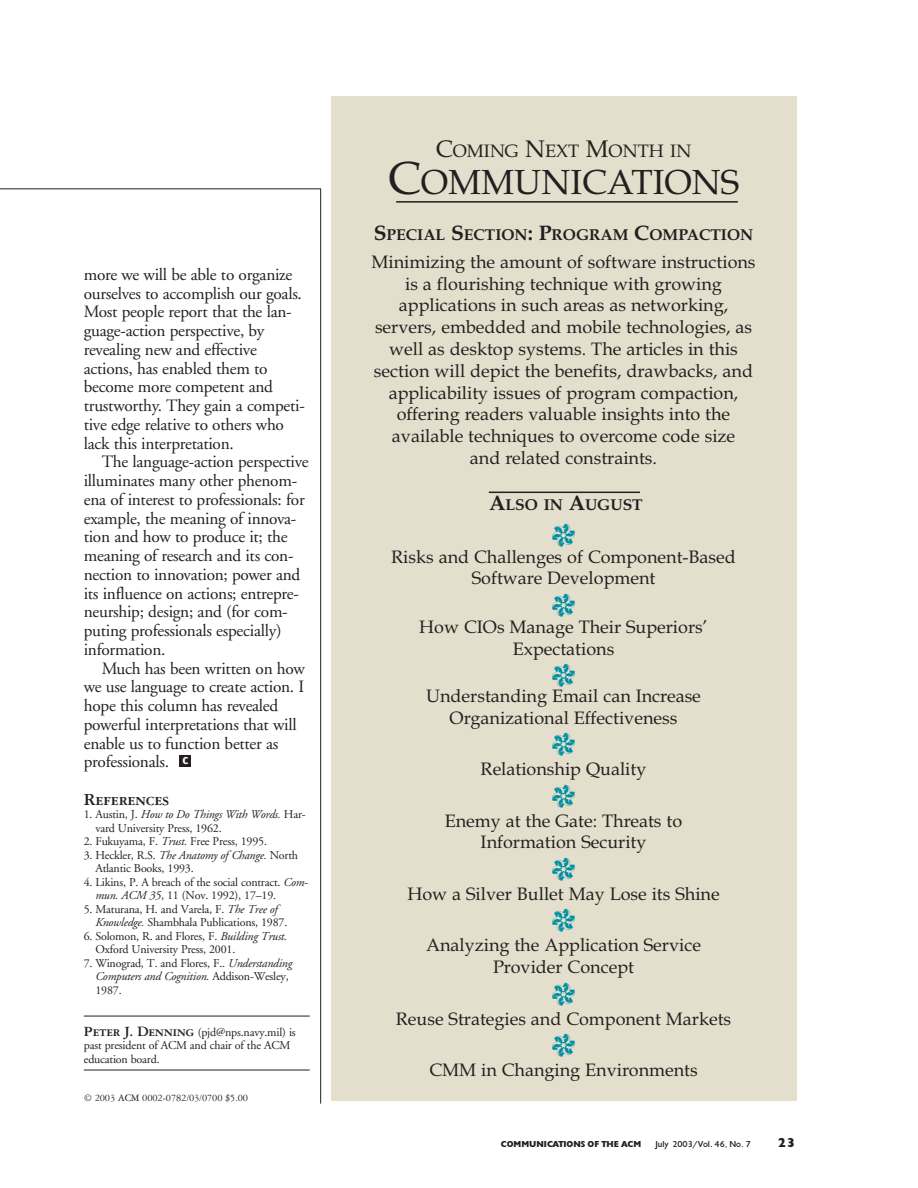
<style>
.page{position:relative;width:918px;height:1188px;background:#fff}
.page>*{position:absolute;margin:0;border:0;box-sizing:border-box;transform-origin:0 0}
.t1{font:34.8px "Book Antiqua";color:#231f20}
.t2{font:18px/21.8px "Book Antiqua";color:#231f20;text-align:center}
.t3{font:18px "Garamond Three Bold SC";letter-spacing:-.015em;color:#231f20}
.t4{font:17.25px/18.8px "Adobe Garamond";letter-spacing:-.015em;color:#231f20}
.t5{font:700 15.75px "Book Antiqua";color:#231f20}
.t6{font:15.75px "Whirligig Big Two";color:#008fa2}
.t7{font:900 13.5px "Gill";color:#231f20}
.t8{font:700 13.5px "Meta";color:#fff}
.t9{font:12px/13.5px "Adobe Garamond";letter-spacing:-.015em;color:#231f20}
.t10{font:10.5px "Garamond Three";letter-spacing:-.015em;color:#231f20}
.t11{font:900 9px "Gill";color:#231f20}
.t12{font:9px "Gill";color:#231f20}
.s1{font-style:italic}
.s2{font-family:"Garamond Three Bold SC";font-size:15px}
.s3{font-size:24px}
.s4{font-size:46.5px}
.s5{font-size:21px}
</style>
<div class="page">
<hr style="left:84px;top:1016px;width:226px;height:1px;background:#231f20">
<hr style="left:84px;top:1070px;width:226px;height:1px;background:#231f20">
<div style="left:179px;top:755px;width:12px;height:12px;background:#231f20"></div>
<hr style="left:0;top:189px;width:321px;height:1px;background:#231f20">
<hr style="left:320px;top:189px;width:1px;height:915px;background:#231f20">
<div style="left:331px;top:96px;width:465px;height:1005px;background:#e3dfcc"></div>
<hr style="left:489px;top:492px;width:151px;height:1px;background:#231f20">
<hr style="left:396px;top:201px;width:342px;height:2px;background:#231f20">
<p class="t4" style="left:84px;top:266px;width:223px">more we will be able to organize ourselves to accomplish our goals.<br>Most people report that the lan&shy;guage-action perspective, by revealing new and effective actions, has enabled them to become more competent and trustworthy. They gain a competi&shy;tive edge relative to others who lack this interpretation.</p>
<p class="t4" style="left:84px;top:454px;width:226px;text-indent:18px">The language-action perspective illuminates many other phenom&shy;ena of interest to professionals: for example, the meaning of innova&shy;tion and how to produce it; the meaning of research and its con&shy;nection to innovation; power and its influence on actions; entrepre&shy;neurship; design; and (for com&shy;puting professionals especially) information.</p>
<p class="t4" style="left:84px;top:660px;width:223px;text-indent:18px">Much has been written on how we use language to create action. I hope this column has revealed powerful interpretations that will enable us to function better as professionals.</p>
<p class="t3" style="left:84px;top:793px;width:87px">References</p>
<p class="t9" style="left:95px;top:809px;width:212px;text-indent:-12px">1. Austin, J. <span class="s1">How to Do Things With Words.</span> Har&shy;vard University Press, 1962.</p>
<p class="t9" style="left:84px;top:836px;width:185px">2. Fukuyama, F. <span class="s1">Trust.</span> Free Press, 1995.</p>
<p class="t9" style="left:95px;top:849px;width:204px;text-indent:-12px">3. Heckler, R.S. <span class="s1">The Anatomy of Change.</span> North<br>Atlantic Books, 1993.</p>
<p class="t9" style="left:95px;top:876px;width:214px;text-indent:-12px">4. Likins, P. A breach of the social contract. <span class="s1">Com&shy;mun. ACM 35</span>, 11 (Nov. 1992), 17–19.</p>
<p class="t9" style="left:95px;top:903px;width:193px;text-indent:-12px">5. Maturana, H. and Varela, F. <span class="s1">The Tree of<br>Knowledge.</span> Shambhala Publications, 1987.</p>
<p class="t9" style="left:95px;top:930px;width:193px;text-indent:-12px">6. Solomon, R. and Flores, F. <span class="s1">Building Trust.<br></span>Oxford University Press, 2001.</p>
<p class="t9" style="left:95px;top:957px;width:198px;text-indent:-12px">7. Winograd, T. and Flores, F.. <span class="s1">Understanding<br>Computers and Cognition.</span> Addison-Wesley,<br>1987.</p>
<p class="t9" style="left:84px;top:1026px;width:213px"><span class="s2">Peter J. Denning</span> (pjd@nps.navy.mil) is past president of ACM and chair of the ACM education board.</p>
<p class="t10" style="left:84px;top:1094px;width:166px">© 2003 ACM 0002-0782/03/0700 $5.00</p>
<p class="t8" style="left:182px;top:755px;width:7px">c</p>
<p class="t2" style="left:436px;top:142px;width:257px"><span class="s3">C</span>OMING <span class="s3">N</span>EXT <span class="s3">M</span>ONTH IN</p>
<h1 class="t1" style="left:388px;top:168px;width:353px"><span class="s4">C</span>OMMUNICATIONS</h1>
<p class="t5" style="left:374px;top:229px;width:381px"><span class="s5">S</span>PECIAL <span class="s5">S</span>ECTION<span class="s5">: P</span>ROGRAM <span class="s5">C</span>OMPACTION</p>
<p class="t2" style="left:372px;top:253px;width:386px">Minimizing the amount of software instructions is a flourishing technique with growing applications in such areas as networking, servers, embedded and mobile technologies, as well as desktop systems. The articles in this section will depict the benefits, drawbacks, and applicability issues of program compaction, offering readers valuable insights into the available techniques to overcome code size<br>and related constraints.</p>
<p class="t5" style="left:489px;top:498px;width:155px"><span class="s5">A</span>LSO IN <span class="s5">A</span>UGUST</p>
<p class="t6" style="left:556px;top:524px;width:17px">B</p>
<p class="t2" style="left:391px;top:548px;width:346px">Risks and Challenges of Component-Based<br>Software Development</p>
<p class="t6" style="left:556px;top:594px;width:17px">B</p>
<p class="t2" style="left:419px;top:618px;width:290px">How CIOs Manage Their Superiors’<br>Expectations</p>
<p class="t6" style="left:556px;top:665px;width:17px">B</p>
<p class="t2" style="left:426px;top:687px;width:276px">Understanding Email can Increase<br>Organizational Effectiveness</p>
<p class="t6" style="left:556px;top:733px;width:17px">B</p>
<p class="t2" style="left:481px;top:760px;width:167px">Relationship Quality</p>
<p class="t6" style="left:556px;top:785px;width:17px">B</p>
<p class="t2" style="left:445px;top:812px;width:239px">Enemy at the Gate: Threats to<br>Information Security</p>
<p class="t6" style="left:556px;top:858px;width:17px">B</p>
<p class="t2" style="left:407px;top:885px;width:314px">How a Silver Bullet May Lose its Shine</p>
<p class="t6" style="left:556px;top:910px;width:17px">B</p>
<p class="t2" style="left:426px;top:936px;width:276px">Analyzing the Application Service<br>Provider Concept</p>
<p class="t6" style="left:556px;top:983px;width:17px">B</p>
<p class="t2" style="left:396px;top:1010px;width:337px">Reuse Strategies and Component Markets</p>
<p class="t6" style="left:556px;top:1035px;width:17px">B</p>
<p class="t2" style="left:429px;top:1061px;width:270px">CMM in Changing Environments</p>
<p class="t11" style="left:501px;top:1141px;width:142px">COMMUNICATIONS OF THE ACM</p>
<p class="t12" style="left:655px;top:1141px;width:97px">July 2003/Vol. 46, No. 7</p>
<p class="t7" style="left:777px;top:1138px;width:19px">23</p>
</div>
